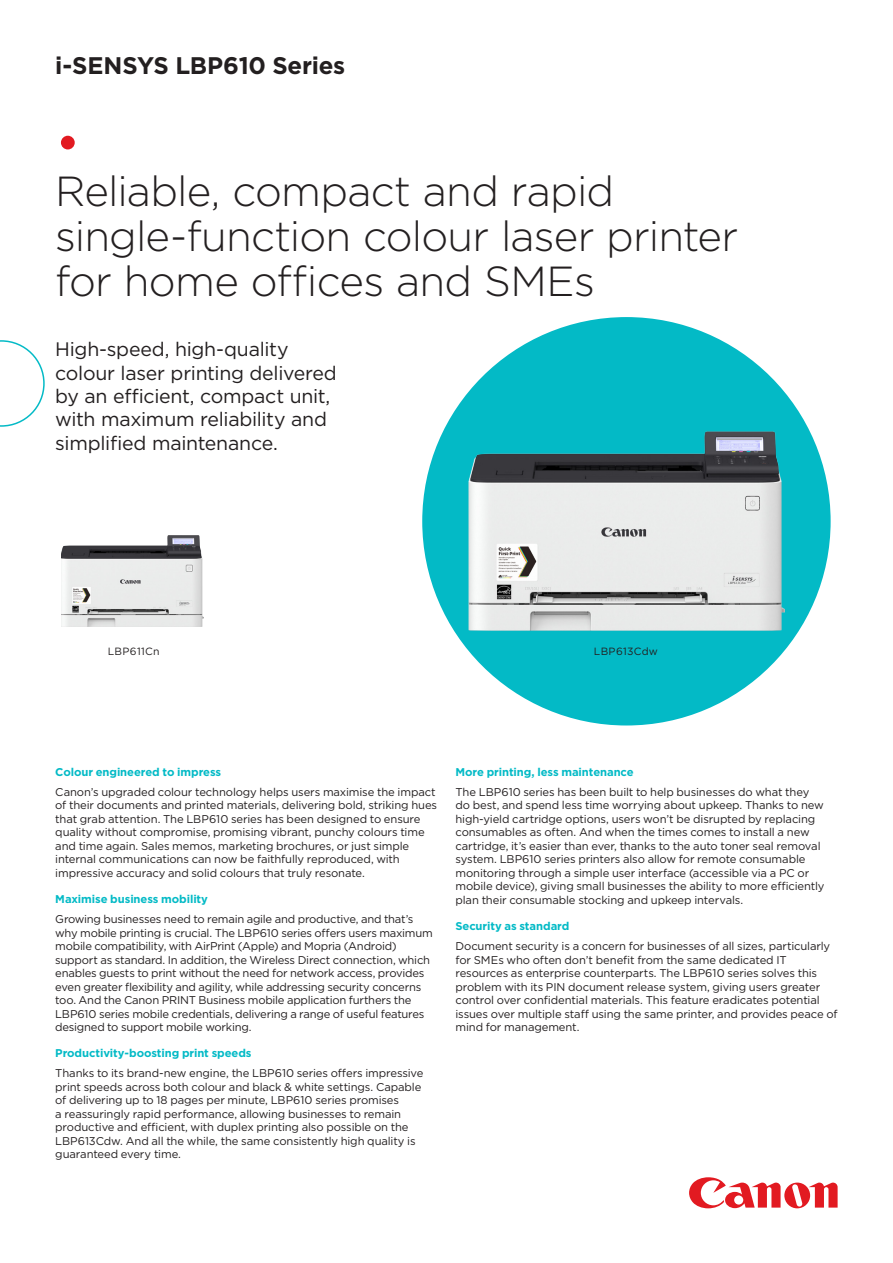
<style>
.page{position:relative;width:893px;height:1263px;background:#fff}
.page>*{position:absolute;margin:0;border:0;box-sizing:border-box;transform-origin:0 0}
.COVER_HEADER_LARGE{font:52.5px "Gotham";color:#e21a21}
.COVER_HEADER_LARGE-2{font:300 42px/45px "Gotham";letter-spacing:-.02em;color:#231f20}
.COVER_HEADER_SMALL{font:700 24px "Gotham";letter-spacing:-.01em;color:#231f20}
.INTRO{font:19.5px/23.4px "Gotham";letter-spacing:-.015em;color:#231f20}
.BODY_BULLETS{font:11.25px/13.5px "Gotham";letter-spacing:-.015em;color:#231f20}
.BODY_BULLETS-2{font:700 11.25px "Gotham";letter-spacing:-.01em;color:#03bac6}
.BODY_BULLETS-3{font:10.5px "Gotham";letter-spacing:.025em;color:#231f20}
</style>
<div class="page">
<svg style="left:689px;top:1177px;width:149px;height:31px"></svg>
<div style="left:422px;top:317px;width:409px;height:408px;background:#03bac6;border-radius:50%"></div>
<svg style="left:0;top:340px;width:45px;height:87px"></svg>
<img style="left:62px;top:536px;width:141px;height:91px">
<img style="left:469px;top:432px;width:315px;height:199px">
<p class="COVER_HEADER_SMALL" style="left:55px;top:50px;width:291px">i-SENSYS LBP610 Series</p>
<p class="COVER_HEADER_LARGE" style="left:55px;top:109px;width:27px">•</p>
<p class="COVER_HEADER_LARGE-2" style="left:55px;top:168px;width:685px">Reliable, compact and rapid single-function colour laser printer for home offices and SMEs</p>
<p class="INTRO" style="left:55px;top:337px;width:283px">High-speed, high-quality colour laser printing delivered by an efficient, compact unit, with maximum reliability and simplified maintenance.</p>
<p class="BODY_BULLETS-3" style="left:108px;top:644px;width:53px">LBP611Cn</p>
<p class="BODY_BULLETS-3" style="left:594px;top:644px;width:65px">LBP613Cdw</p>
<p class="BODY_BULLETS-2" style="left:55px;top:765px;width:167px">Colour engineered to impress</p>
<p class="BODY_BULLETS" style="left:55px;top:785px;width:383px">Canon’s upgraded colour technology helps users maximise the impact of their documents and printed materials, delivering bold, striking hues that grab attention. The LBP610 series has been designed to ensure quality without compromise, promising vibrant, punchy colours time and time again. Sales memos, marketing brochures, or just simple internal communications can now be faithfully reproduced, with impressive accuracy and solid colours that truly resonate.</p>
<p class="BODY_BULLETS-2" style="left:55px;top:892px;width:154px">Maximise business mobility</p>
<p class="BODY_BULLETS" style="left:55px;top:912px;width:379px">Growing businesses need to remain agile and productive, and that’s why mobile printing is crucial. The LBP610 series offers users maximum mobile compatibility, with AirPrint (Apple) and Mopria (Android) support as standard. In addition, the Wireless Direct connection, which enables guests to print without the need for network access, provides even greater flexibility and agility, while addressing security concerns too. And the Canon PRINT Business mobile application furthers the LBP610 series mobile credentials, delivering a range of useful features designed to support mobile working.</p>
<p class="BODY_BULLETS-2" style="left:55px;top:1046px;width:198px">Productivity-boosting print speeds</p>
<p class="BODY_BULLETS" style="left:55px;top:1066px;width:370px">Thanks to its brand-new engine, the LBP610 series offers impressive print speeds across both colour and black &amp; white settings. Capable of delivering up to 18 pages per minute, LBP610 series promises<br>a reassuringly rapid performance, allowing businesses to remain productive and efficient, with duplex printing also possible on the LBP613Cdw. And all the while, the same consistently high quality is guaranteed every time.</p>
<p class="BODY_BULLETS-2" style="left:455px;top:765px;width:180px">More printing, less maintenance</p>
<p class="BODY_BULLETS" style="left:455px;top:785px;width:370px">The LBP610 series has been built to help businesses do what they do best, and spend less time worrying about upkeep. Thanks to new high-yield cartridge options, users won’t be disrupted by replacing consumables as often. And when the times comes to install a new cartridge, it’s easier than ever, thanks to the auto toner seal removal system. LBP610 series printers also allow for remote consumable monitoring through a simple user interface (accessible via a PC or mobile device), giving small businesses the ability to more efficiently plan their consumable stocking and upkeep intervals.</p>
<p class="BODY_BULLETS-2" style="left:455px;top:919px;width:115px">Security as standard</p>
<p class="BODY_BULLETS" style="left:455px;top:939px;width:384px">Document security is a concern for businesses of all sizes, particularly for SMEs who often don’t benefit from the same dedicated IT resources as enterprise counterparts. The LBP610 series solves this problem with its PIN document release system, giving users greater control over confidential materials. This feature eradicates potential issues over multiple staff using the same printer, and provides peace of mind for management.</p>
</div>
